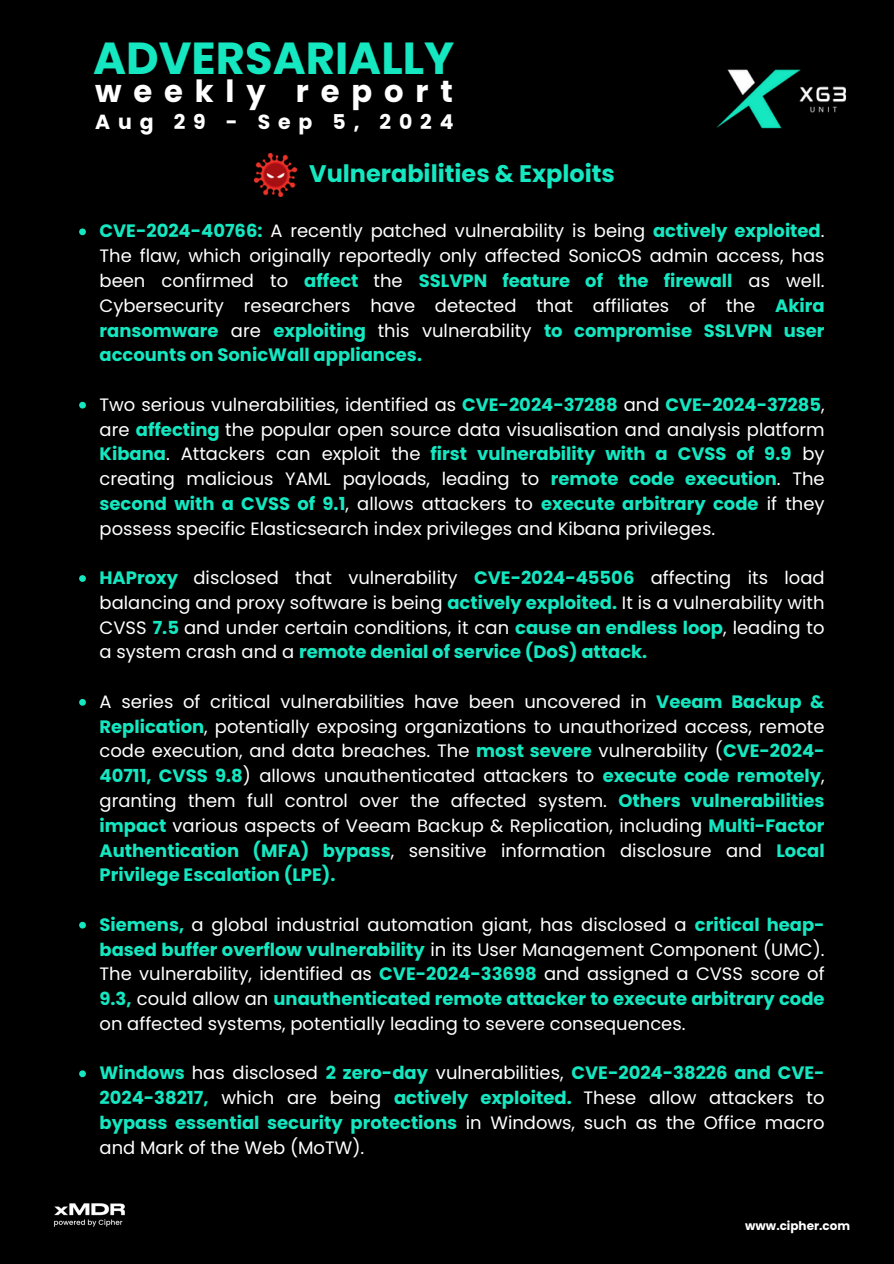
<style>
.page{position:relative;width:894px;height:1264px;background:#fff}
.page>*{position:absolute;margin:0;border:0;box-sizing:border-box;transform-origin:0 0}
.t1{font:700 44.85px "Poppins";color:#15e7c1}
.t2{font:700 30.6px "Poppins";letter-spacing:.385em;color:#fff}
.t3{font:700 24px "Poppins";color:#15e7c1}
.t4{font:700 20.4px "Poppins";letter-spacing:.385em;color:#fff}
.t5{font:18px/24.8px "Poppins";color:#fff;text-align:justify}
.t6{font:700 12px "Poppins";color:#fff}
.s1{font-weight:700;color:#15e7c1}
</style>
<div class="page">
<div style="left:0;top:0;width:893px;height:1263px;background:#000"></div>
<img style="left:716px;top:69px;width:131px;height:60px">
<img style="left:254px;top:154px;width:43px;height:42px">
<svg style="left:79px;top:228px;width:7px;height:7px"></svg>
<svg style="left:79px;top:402px;width:7px;height:6px"></svg>
<svg style="left:79px;top:575px;width:7px;height:7px"></svg>
<svg style="left:79px;top:699px;width:7px;height:6px"></svg>
<svg style="left:79px;top:921px;width:7px;height:7px"></svg>
<svg style="left:79px;top:1070px;width:7px;height:7px"></svg>
<img style="left:54px;top:1203px;width:71px;height:24px">
<h3 class="t1" style="left:93px;top:27px;width:362px">ADVERSARIALLY</h3>
<h1 class="t2" style="left:95px;top:70px;width:359px">weekly report</h1>
<h1 class="t4" style="left:95px;top:107px;width:360px">Aug 29 - Sep 5, 2024</h1>
<p class="t3" style="left:309px;top:157px;width:307px">Vulnerabilities &amp; Exploits</p>
<p class="t5" style="left:99px;top:219px;width:726px"><span class="s1">CVE-2024-40766:</span> A recently patched vulnerability is being <span class="s1">actively exploited</span>.<br>The flaw, which originally reportedly only affected SonicOS admin access, has been confirmed to <span class="s1">affect</span> the <span class="s1">SSLVPN feature of the firewall</span> as well.<br>Cybersecurity researchers have detected that affiliates of the <span class="s1">Akira ransomware</span> are <span class="s1">exploiting</span> this vulnerability <span class="s1">to compromise SSLVPN user accounts on SonicWall appliances.</span></p>
<p class="t5" style="left:99px;top:392px;width:726px">Two serious vulnerabilities, identified as <span class="s1">CVE-2024-37288</span> and <span class="s1">CVE-2024-37285</span>, are <span class="s1">affecting</span> the popular open source data visualisation and analysis platform <span class="s1">Kibana</span>. Attackers can exploit the <span class="s1">first vulnerability with a CVSS of 9.9</span> by creating malicious YAML payloads, leading to <span class="s1">remote code execution</span>. The <span class="s1">second with a CVSS of 9.1</span>, allows attackers to <span class="s1">execute arbitrary code</span> if they possess specific Elasticsearch index privileges and Kibana privileges.</p>
<p class="t5" style="left:99px;top:565px;width:726px"><span class="s1">HAProxy</span> disclosed that vulnerability <span class="s1">CVE-2024-45506</span> affecting its load balancing and proxy software is being <span class="s1">actively exploited.</span> It is a vulnerability with CVSS <span class="s1">7.5</span> and under certain conditions, it can <span class="s1">cause an endless loop</span>, leading to a system crash and a <span class="s1">remote denial of service (DoS) attack.</span></p>
<p class="t5" style="left:99px;top:689px;width:726px">A series of critical vulnerabilities have been uncovered in <span class="s1">Veeam Backup &amp; Replication</span>, potentially exposing organizations to unauthorized access, remote code execution, and data breaches. The <span class="s1">most severe</span> vulnerability (<span class="s1">CVE-2024- 40711, CVSS 9.8</span>) allows unauthenticated attackers to <span class="s1">execute code remotely</span>, granting them full control over the affected system. <span class="s1">Others vulnerabilities impact</span> various aspects of Veeam Backup &amp; Replication, including <span class="s1">Multi-Factor Authentication (MFA) bypass</span>, sensitive information disclosure and <span class="s1">Local Privilege Escalation (LPE).</span></p>
<p class="t5" style="left:99px;top:912px;width:726px"><span class="s1">Siemens,</span> a global industrial automation giant, has disclosed a <span class="s1">critical heap&shy;based buffer overflow vulnerability</span> in its User Management Component (UMC).<br>The vulnerability, identified as <span class="s1">CVE-2024-33698</span> and assigned a CVSS score of <span class="s1">9.3,</span> could allow an <span class="s1">unauthenticated remote attacker to execute arbitrary code </span>on affected systems, potentially leading to severe consequences.</p>
<p class="t5" style="left:99px;top:1060px;width:726px"><span class="s1">Windows</span> has disclosed <span class="s1">2 zero-day</span> vulnerabilities, <span class="s1">CVE-2024-38226 and CVE-2024-38217,</span> which are being <span class="s1">actively exploited.</span> These allow attackers to <span class="s1">bypass essential security protections</span> in Windows, such as the Office macro and Mark of the Web (MoTW).</p>
<p class="t6" style="left:745px;top:1217px;width:106px">www.cipher.com</p>
</div>
